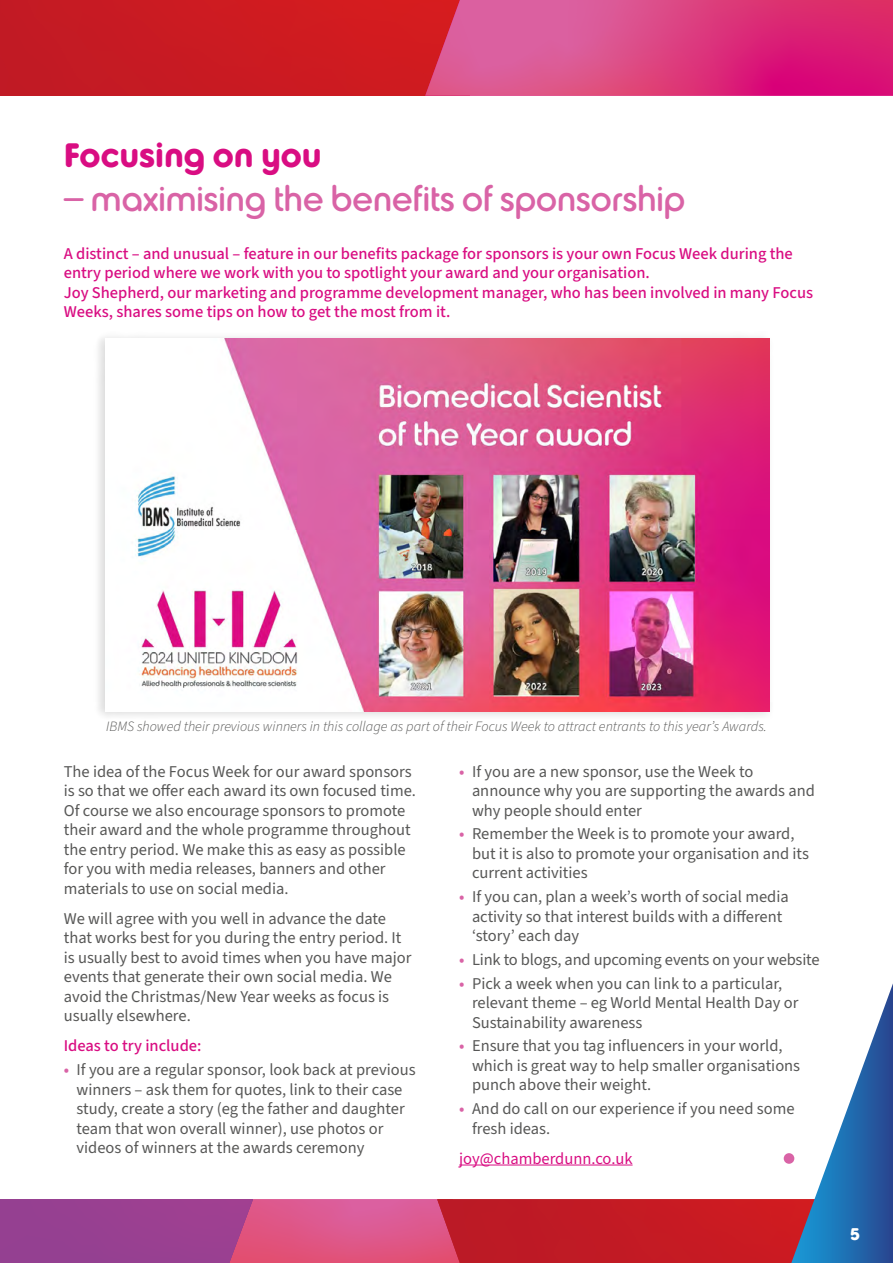
<style>
.page{position:relative;width:893px;height:1263px;background:#fff}
.page>*{position:absolute;margin:0;border:0;box-sizing:border-box;transform-origin:0 0}
.t1{font:500 36px "Betty";color:#d963a6}
.t2{font:700 36px "Betty";color:#d90d82}
.t3{font:700 18px "Betty";color:#fff}
.t4{font:16.5px/19.5px "Source Sans 3";color:#575756}
.t5{font:500 16.5px/19.5px "Source Sans 3";color:#d90d82}
.t6{font:16.5px "Source Sans 3";color:#d90d82}
.t7{font:italic 300 14.25px "Source Sans 3";color:#575756}
.s1{font-weight:600;color:#d963a6}
</style>
<div class="page">
<svg style="left:0;top:983px;width:893px;height:280px"></svg>
<div style="left:0;top:0;width:469px;height:96px;background:#ca1b22"></div>
<svg style="left:425px;top:0;width:468px;height:96px"></svg>
<div style="left:93px;top:331px;width:681px;height:391px;background:#000;opacity:.15"></div>
<img style="left:105px;top:338px;width:664px;height:374px">
<h1 class="t2" style="left:64px;top:141px;width:260px">Focusing on you</h1>
<h1 class="t1" style="left:64px;top:184px;width:623px">– maximising the benefits of sponsorship</h1>
<p class="t5" style="left:64px;top:244px;width:751px">A distinct – and unusual – feature in our benefits package for sponsors is your own Focus Week during the entry period where we work with you to spotlight your award and your organisation.<br>Joy Shepherd, our marketing and programme development manager, who has been involved in many Focus Weeks, shares some tips on how to get the most from it.</p>
<p class="t7" style="left:106px;top:717px;width:662px">IBMS showed their previous winners in this collage as part of their Focus Week to attract entrants to this year’s Awards.</p>
<p class="t4" style="left:64px;top:761px;width:354px">The idea of the Focus Week for our award sponsors is so that we offer each award its own focused time.<br>Of course we also encourage sponsors to promote their award and the whole programme throughout the entry period. We make this as easy as possible for you with media releases, banners and other materials to use on social media.</p>
<p class="t4" style="left:64px;top:908px;width:349px">We will agree with you well in advance the date that works best for you during the entry period. It is usually best to avoid times when you have major events that generate their own social media. We avoid the Christmas/New Year weeks as focus is usually elsewhere.</p>
<p class="t5" style="left:64px;top:1036px;width:139px">Ideas to try include:</p>
<p class="t4" style="left:77px;top:1060px;width:341px;text-indent:-13px"><span class="s1">•</span> If you are a regular sponsor, look back at previous winners – ask them for quotes, link to their case study, create a story (eg the father and daughter team that won overall winner), use photos or videos of winners at the awards ceremony</p>
<p class="t4" style="left:472px;top:761px;width:344px;text-indent:-13px"><span class="s1">•</span> If you are a new sponsor, use the Week to announce why you are supporting the awards and why people should enter</p>
<p class="t4" style="left:472px;top:824px;width:338px;text-indent:-13px"><span class="s1">•</span> Remember the Week is to promote your award, but it is also to promote your organisation and its current activities</p>
<p class="t4" style="left:472px;top:887px;width:318px;text-indent:-13px"><span class="s1">•</span> If you can, plan a week’s worth of social media activity so that interest builds with a different ‘story’ each day</p>
<p class="t4" style="left:459px;top:950px;width:362px"><span class="s1">•</span> Link to blogs, and upcoming events on your website</p>
<p class="t4" style="left:472px;top:973px;width:328px;text-indent:-13px"><span class="s1">•</span> Pick a week when you can link to a particular, relevant theme – eg World Mental Health Day or<br>Sustainability awareness</p>
<p class="t4" style="left:472px;top:1036px;width:330px;text-indent:-13px"><span class="s1">•</span> Ensure that you tag influencers in your world, which is great way to help smaller organisations punch above their weight.</p>
<p class="t4" style="left:472px;top:1099px;width:324px;text-indent:-13px"><span class="s1">•</span> And do call on our experience if you need some fresh ideas.</p>
<p class="t6" style="left:459px;top:1148px;width:175px">joy@chamberdunn.co.uk</p>
<p class="t3" style="left:850px;top:1227px;width:11px">5</p>
</div>
